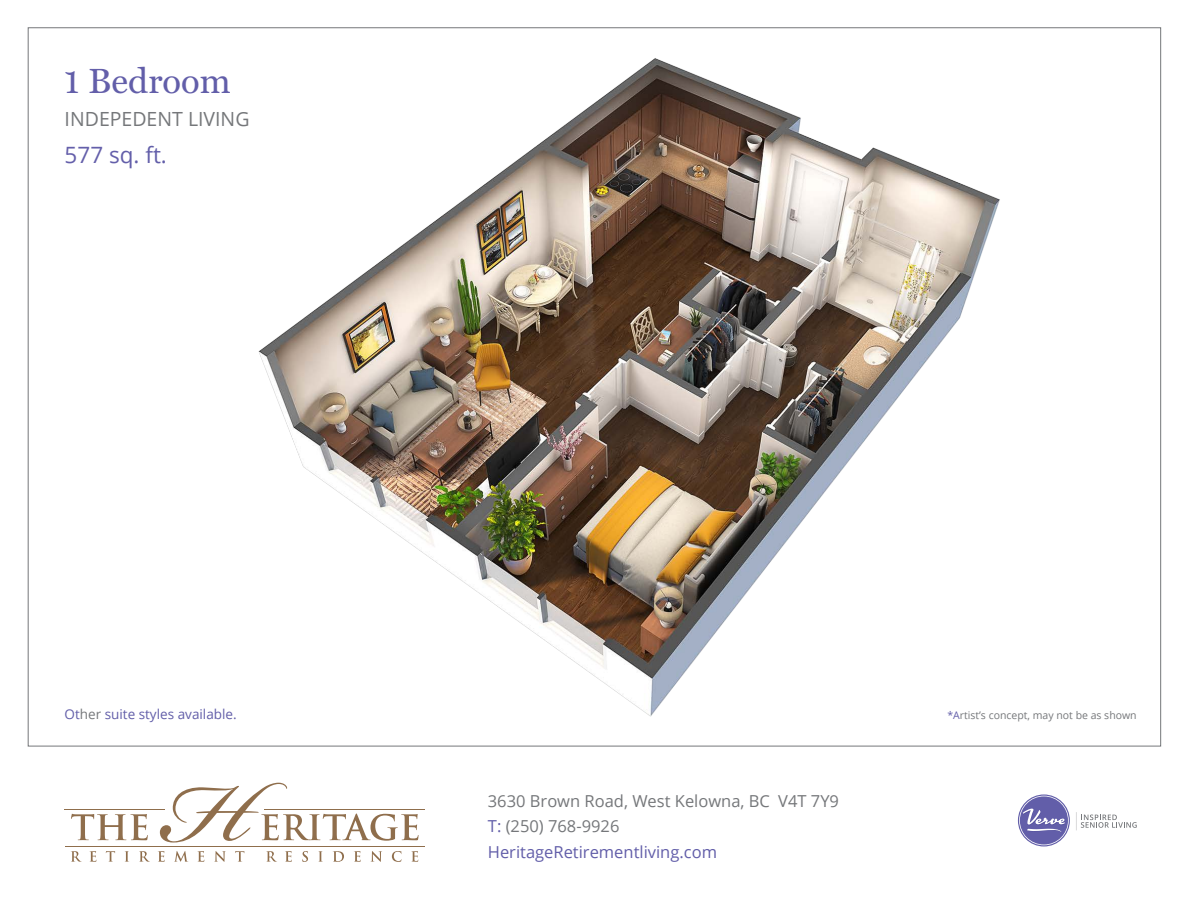
<style>
.page{position:relative;width:1188px;height:918px;background:#fff}
.page>*{position:absolute;margin:0;border:0;box-sizing:border-box;transform-origin:0 0}
.t1{font:35.25px "Miller Text";color:#625ea9}
.t2{font:22.5px "Open Sans";color:#625ea9}
.t3{font:19.5px "Open Sans";color:#75777a}
.body{font:16.5px "Open Sans";color:#75777a}
.URL{font:16.5px "Open Sans";color:#625ea9}
._4_-_address{font:16.5px "Open Sans";color:#75777a}
.t4{font:13.5px "Open Sans";color:#625ea9}
.t5{font:10.5px "Open Sans";color:#75777a}
.s1{color:#645faa}
.s2{font-style:inherit}
.s3{color:#75777a}
.s4{color:#625ea9}
</style>
<div class="page">
<img style="left:248px;top:27px;width:758px;height:720px">
<svg style="left:1018px;top:794px;width:52px;height:52px"></svg>
<svg style="left:1076px;top:812px;width:61px;height:18px"></svg>
<svg style="left:160px;top:783px;width:259px;height:60px"></svg>
<svg style="left:71px;top:814px;width:77px;height:26px"></svg>
<hr style="left:65px;top:846px;width:359px;height:1px;background:#8f6e4c">
<hr style="left:65px;top:809px;width:100px;height:1px;background:#8f6e4c">
<hr style="left:264px;top:809px;width:160px;height:1px;background:#8f6e4c">
<svg style="left:71px;top:851px;width:11px;height:11px"></svg>
<svg style="left:89px;top:851px;width:7px;height:11px"></svg>
<svg style="left:106px;top:851px;width:9px;height:11px"></svg>
<svg style="left:125px;top:851px;width:4px;height:11px"></svg>
<svg style="left:139px;top:851px;width:11px;height:11px"></svg>
<svg style="left:158px;top:851px;width:7px;height:11px"></svg>
<svg style="left:174px;top:851px;width:14px;height:11px"></svg>
<svg style="left:197px;top:851px;width:7px;height:11px"></svg>
<svg style="left:214px;top:851px;width:12px;height:11px"></svg>
<svg style="left:235px;top:851px;width:9px;height:11px"></svg>
<svg style="left:266px;top:851px;width:11px;height:11px"></svg>
<svg style="left:285px;top:851px;width:7px;height:11px"></svg>
<svg style="left:302px;top:851px;width:6px;height:11px"></svg>
<svg style="left:318px;top:851px;width:5px;height:11px"></svg>
<svg style="left:333px;top:851px;width:11px;height:11px"></svg>
<svg style="left:354px;top:851px;width:7px;height:11px"></svg>
<svg style="left:371px;top:851px;width:11px;height:11px"></svg>
<svg style="left:392px;top:851px;width:9px;height:11px"></svg>
<svg style="left:411px;top:851px;width:7px;height:11px"></svg>
<h1 class="t1" style="left:65px;top:60px;width:168px">1 <span class="s1">B</span>edroom</h1>
<p class="t3" style="left:65px;top:105px;width:186px">INDEPEDENT <span class="s2">LIVING</span></p>
<h2 class="t2" style="left:65px;top:140px;width:104px"><span class="s1">577</span> <span class="s1">s</span>q. ft.</h2>
<p class="t4" style="left:65px;top:705px;width:174px">Ot<span class="s3">her</span> suite styles available.</p>
<p class="t5" style="left:947px;top:708px;width:191px"><span class="s4">*A</span>rtist’s concept, may not be as shown</p>
<p class="body" style="left:488px;top:790px;width:353px">3630 Brown Road, West Kelowna, BC V4T 7Y9</p>
<p class="_4_-_address" style="left:488px;top:815px;width:133px"><span class="s4">T:</span> (250) 768-9926</p>
<p class="URL" style="left:488px;top:841px;width:231px">HeritageRetirementliving.com</p>
</div>
